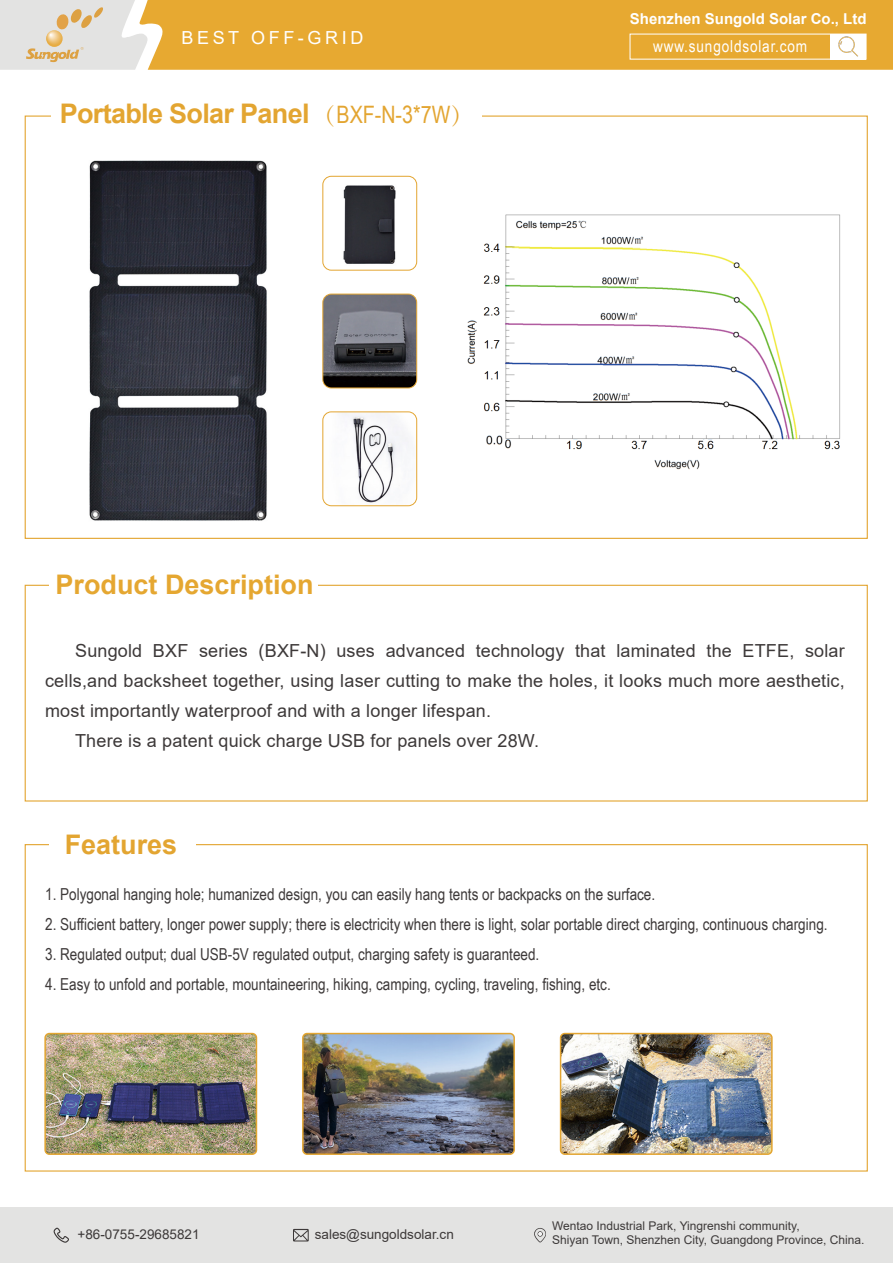
<style>
.page{position:relative;width:893px;height:1263px;background:#fff}
.page>*{position:absolute;margin:0;border:0;box-sizing:border-box;transform-origin:0 0}
.t1{font:700 27px "Arial";letter-spacing:-.025em;color:#e3a531}
.t2{font:700 27px "Arial";color:#e5a731}
.t3{font:700 27px "Arial";color:#e3a531}
.t4{font:18px "Arial";letter-spacing:.01em;color:#3d3939}
.t5{font:18px "Arial";letter-spacing:.2em;color:#fff}
.t6{font:16.5px "Arial Narrow";color:#3d3939}
.t7{font:16.5px "Arial Narrow";letter-spacing:.05em;color:#fff}
.t8{font:700 15px "Arial";color:#fff}
.t9{font:13.5px "Arial";color:#3d3939}
.t10{font:12px/14.4px "Arial";color:#3d3939}
.s1{font-family:"Adobe Song Std";font-weight:300;font-size:24px}
.s2{font-family:"Arial Narrow";font-weight:400;font-size:24px}
</style>
<div class="page">
<img style="left:89px;top:160px;width:241px;height:361px">
<div style="left:25px;top:585px;width:843px;height:216px;border:1px solid #e3a531"></div>
<div style="left:49px;top:575px;width:269px;height:28px;background:#fff"></div>
<div style="left:0;top:1207px;width:893px;height:56px;background:#e3e3e2"></div>
<svg style="left:293px;top:1229px;width:16px;height:12px"></svg>
<svg style="left:534px;top:1228px;width:12px;height:14px"></svg>
<svg style="left:53px;top:1227px;width:16px;height:16px"></svg>
<div style="left:149px;top:0;width:744px;height:70px;background:#e7a931"></div>
<svg style="left:0;top:0;width:149px;height:70px;background:#e5dfd5"></svg>
<div style="left:830px;top:34px;width:36px;height:25px;background:#fff"></div>
<img style="left:838px;top:36px;width:20px;height:21px">
<img style="left:47px;top:1033px;width:209px;height:119px">
<div style="left:44px;top:1033px;width:213px;height:122px;border:2px solid #e3a531;border-radius:4px"></div>
<img style="left:305px;top:1036px;width:207px;height:116px">
<div style="left:302px;top:1033px;width:213px;height:122px;border:2px solid #e3a531;border-radius:4px"></div>
<img style="left:561px;top:1033px;width:209px;height:119px">
<div style="left:560px;top:1033px;width:213px;height:122px;border:2px solid #e3a531;border-radius:4px"></div>
<img style="left:323px;top:176px;width:94px;height:94px">
<div style="left:322px;top:176px;width:95px;height:95px;border:1px solid #e3a531;border-radius:9px"></div>
<img style="left:323px;top:294px;width:94px;height:94px">
<div style="left:322px;top:294px;width:95px;height:94px;border:1px solid #e3a531;border-radius:9px"></div>
<img style="left:323px;top:412px;width:94px;height:94px">
<div style="left:322px;top:411px;width:95px;height:95px;border:1px solid #e3a531;border-radius:9px"></div>
<img style="left:467px;top:214px;width:374px;height:256px">
<p class="t5" style="left:181px;top:26px;width:183px">BEST OFF-GRID</p>
<h1 class="t1" style="left:60px;top:95px;width:416px">Portable Solar Panel<span class="s1">（</span><span class="s2">BXF-N-3*7W</span><span class="s1">）</span></h1>
<p class="t8" style="left:630px;top:9px;width:238px">Shenzhen Sungold Solar Co., Ltd</p>
<p class="t7" style="left:653px;top:34px;width:156px">www.sungoldsolar.com</p>
<h1 class="t2" style="left:56px;top:565px;width:260px">Product Description</h1>
<p class="t4" style="left:75px;top:638px;width:771px">Sungold BXF series (BXF-N) uses advanced technology that laminated the ETFE, solar</p>
<p class="t4" style="left:45px;top:668px;width:801px">cells,and backsheet together, using laser cutting to make the holes, it looks much more aesthetic,</p>
<p class="t4" style="left:45px;top:698px;width:447px">most importantly waterproof and with a longer lifespan.</p>
<p class="t4" style="left:75px;top:728px;width:465px">There is a patent quick charge USB for panels over 28W.</p>
<h1 class="t3" style="left:65px;top:826px;width:114px">Features</h1>
<p class="t6" style="left:45px;top:882px;width:612px">1. Polygonal hanging hole; humanized design, you can easily hang tents or backpacks on the surface.</p>
<p class="t6" style="left:45px;top:912px;width:784px">2. Sufficient battery, longer power supply; there is electricity when there is light, solar portable direct charging, continuous charging.</p>
<p class="t6" style="left:45px;top:942px;width:496px">3. Regulated output; dual USB-5V regulated output, charging safety is guaranteed.</p>
<p class="t6" style="left:45px;top:972px;width:567px">4. Easy to unfold and portable, mountaineering, hiking, camping, cycling, traveling, fishing, etc.</p>
<p class="t9" style="left:78px;top:1225px;width:123px">+86-0755-29685821</p>
<p class="t9" style="left:315px;top:1225px;width:141px">sales@sungoldsolar.cn</p>
<p class="t10" style="left:552px;top:1218px;width:314px">Wentao Industrial Park, Yingrenshi community,<br>Shiyan Town, Shenzhen City, Guangdong Province, China.</p>
</div>
